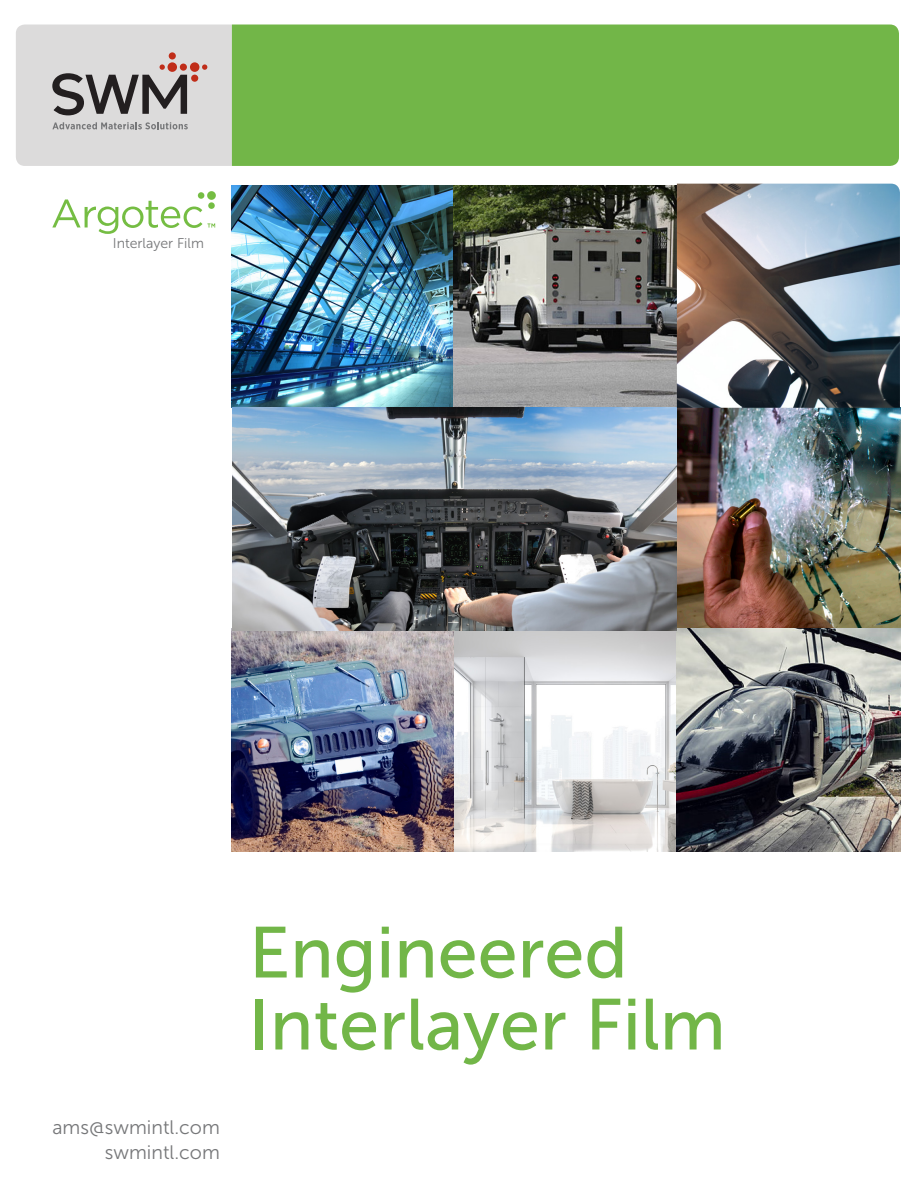
<style>
.page{position:relative;width:918px;height:1188px;background:#fff}
.page>*{position:absolute;margin:0;border:0;box-sizing:border-box;transform-origin:0 0}
.Big_Green_Head{font:72px/72px "Museo Sans 500";color:#72b648}
._13_17_Copy{font:19.5px "Museo Sans 300";color:#767779}
.Level_2_Bullet{font:14.1px "Museo Sans 300";color:#767779}
</style>
<div class="page">
<img style="left:231px;top:184px;width:669px;height:667px">
<svg style="left:454px;top:629px;width:223px;height:222px"></svg>
<img style="left:232px;top:185px;width:222px;height:223px">
<img style="left:677px;top:406px;width:223px;height:223px">
<img style="left:677px;top:629px;width:223px;height:222px">
<svg style="left:454px;top:185px;width:222px;height:223px;background:#70716c"></svg>
<div style="left:232px;top:25px;width:667px;height:141px;background:#72b648"></div>
<div style="left:207px;top:191px;width:9px;height:9px;background:#75bd43;border-radius:50%"></div>
<div style="left:198px;top:192px;width:6px;height:7px;background:#75bd43;border-radius:50%"></div>
<svg style="left:52px;top:199px;width:163px;height:35px"></svg>
<svg style="left:16px;top:25px;width:216px;height:141px;background:#cbc9c9"></svg>
<p class="Level_2_Bullet" style="left:113px;top:236px;width:93px">Interlayer Film</p>
<p class="_13_17_Copy" style="left:52px;top:1117px;width:169px">ams@swmintl.com</p>
<p class="_13_17_Copy" style="left:105px;top:1142px;width:117px">swmintl.com</p>
<p class="Big_Green_Head" style="left:249px;top:917px;width:478px">Engineered<br>Interlayer Film</p>
</div>
